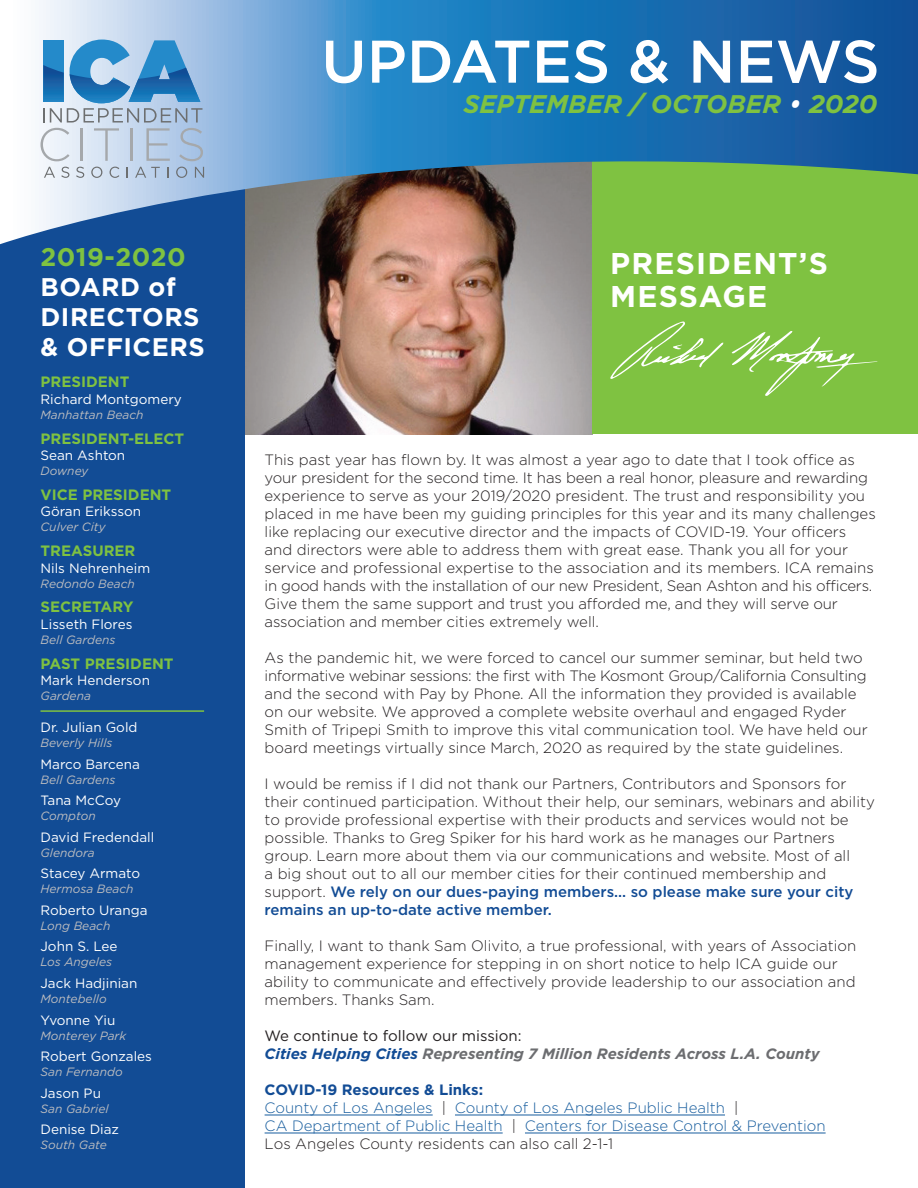
<style>
.page{position:relative;width:918px;height:1188px;background:#fff}
.page>*{position:absolute;margin:0;border:0;box-sizing:border-box;transform-origin:0 0}
.t1{font:500 60px "Gotham HTF";color:#fff}
.t2{font:700 30px/33.6px "Gotham HTF";letter-spacing:.04em;color:#fff}
.t3{font:700 25.5px/30px "Gotham HTF";letter-spacing:.02em;color:#fff}
.t4{font:italic 700 25.5px "Gotham HTF";color:#7fc241}
.t5{font:700 25.5px "Gotham HTF";letter-spacing:.02em;color:#7fc241}
.t6{font:300 15px/18px "Gotham HTF";color:#231f20}
.t7{font:300 15px/18px "Gotham HTF";color:#175d9e}
.t8{font:italic 700 15px/18px "Gotham HTF";color:#6c6d70}
.Name_1{font:700 15px "Gotham HTF";color:#7fc241}
.t9{font:700 15px "Gotham HTF";color:#124c95}
.Name_2{font:13.5px "Gotham HTF";color:#fff}
.Name_3{font:italic 12px "Gotham HTF";color:#bcbdc0}
.s1{color:#fff}
.s2{font-weight:500;color:#124c95}
.s3{font-weight:400;font-style:normal;color:#231f20}
.s4{color:#124c95}
.s5{color:#231f20}
</style>
<div class="page">
<img style="left:245px;top:244px;width:347px;height:190px">
<div style="left:0;top:138px;width:245px;height:1050px;background:#124c95"></div>
<div style="left:592px;top:118px;width:326px;height:316px;background:#7fc241"></div>
<svg style="left:0;top:0;width:918px;height:244px"></svg>
<hr style="left:40px;top:710px;width:164px;height:2px;background:#7fc241">
<hr style="left:265px;top:1115px;width:168px;height:1px;background:#175d9e">
<hr style="left:455px;top:1115px;width:270px;height:1px;background:#175d9e">
<hr style="left:265px;top:1133px;width:238px;height:1px;background:#175d9e">
<hr style="left:525px;top:1133px;width:301px;height:1px;background:#175d9e">
<svg style="left:732px;top:331px;width:145px;height:65px"></svg>
<svg style="left:610px;top:321px;width:113px;height:58px"></svg>
<svg style="left:44px;top:167px;width:11px;height:11px"></svg>
<svg style="left:61px;top:167px;width:8px;height:11px"></svg>
<svg style="left:76px;top:167px;width:8px;height:11px"></svg>
<svg style="left:91px;top:167px;width:11px;height:11px"></svg>
<svg style="left:110px;top:167px;width:9px;height:11px"></svg>
<svg style="left:135px;top:167px;width:25px;height:11px"></svg>
<svg style="left:176px;top:167px;width:11px;height:11px"></svg>
<svg style="left:195px;top:167px;width:9px;height:11px"></svg>
<svg style="left:40px;top:40px;width:163px;height:121px;background:#90b7d8"></svg>
<p class="t5" style="left:40px;top:242px;width:147px">2019-2020</p>
<p class="t3" style="left:40px;top:271px;width:137px">BOARD of</p>
<p class="t3" style="left:40px;top:301px;width:166px">DIRECTORS &amp; OFFICERS</p>
<p class="Name_1" style="left:40px;top:373px;width:90px">PRESIDENT</p>
<p class="Name_2" style="left:40px;top:392px;width:143px">Richard Montgomery</p>
<p class="Name_3" style="left:40px;top:408px;width:105px">Manhattan Beach</p>
<p class="Name_1" style="left:40px;top:430px;width:145px">PRESIDENT-ELECT</p>
<p class="Name_2" style="left:40px;top:448px;width:86px">Sean Ashton</p>
<p class="Name_3" style="left:40px;top:464px;width:49px">Downey</p>
<p class="Name_1" style="left:40px;top:486px;width:132px">VICE PRESIDENT</p>
<p class="Name_2" style="left:40px;top:504px;width:102px">Göran Eriksson</p>
<p class="Name_3" style="left:40px;top:521px;width:67px">Culver City</p>
<p class="Name_1" style="left:40px;top:542px;width:96px">TREASURER</p>
<p class="Name_2" style="left:40px;top:560px;width:111px">Nils Nehrenheim</p>
<p class="Name_3" style="left:40px;top:577px;width:96px">Redondo Beach</p>
<p class="Name_1" style="left:40px;top:598px;width:95px">SECRETARY</p>
<p class="Name_2" style="left:40px;top:617px;width:94px">Lisseth Flores</p>
<p class="Name_3" style="left:40px;top:633px;width:77px">Bell Gardens</p>
<p class="Name_1" style="left:40px;top:655px;width:135px">PAST PRESIDENT</p>
<p class="Name_2" style="left:40px;top:673px;width:111px">Mark Henderson</p>
<p class="Name_3" style="left:40px;top:689px;width:52px">Gardena</p>
<p class="Name_2" style="left:40px;top:720px;width:99px">Dr. Julian Gold</p>
<p class="Name_3" style="left:40px;top:737px;width:74px">Beverly Hills</p>
<p class="Name_2" style="left:40px;top:757px;width:101px">Marco Barcena</p>
<p class="Name_3" style="left:40px;top:773px;width:77px">Bell Gardens</p>
<p class="Name_2" style="left:40px;top:793px;width:82px">Tana McCoy</p>
<p class="Name_3" style="left:40px;top:810px;width:57px">Compton</p>
<p class="Name_2" style="left:40px;top:830px;width:115px">David Fredendall</p>
<p class="Name_3" style="left:40px;top:846px;width:56px">Glendora</p>
<p class="Name_2" style="left:40px;top:866px;width:101px">Stacey Armato</p>
<p class="Name_3" style="left:40px;top:883px;width:95px">Hermosa Beach</p>
<p class="Name_2" style="left:40px;top:903px;width:109px">Roberto Uranga</p>
<p class="Name_3" style="left:40px;top:919px;width:71px">Long Beach</p>
<p class="Name_2" style="left:40px;top:939px;width:79px">John S. Lee</p>
<p class="Name_3" style="left:40px;top:956px;width:73px">Los Angeles</p>
<p class="Name_2" style="left:40px;top:976px;width:98px">Jack Hadjinian</p>
<p class="Name_3" style="left:40px;top:992px;width:68px">Montebello</p>
<p class="Name_2" style="left:40px;top:1012px;width:77px">Yvonne Yiu</p>
<p class="Name_3" style="left:40px;top:1029px;width:87px">Monterey Park</p>
<p class="Name_2" style="left:40px;top:1049px;width:113px">Robert Gonzales</p>
<p class="Name_3" style="left:40px;top:1065px;width:84px">San Fernando</p>
<p class="Name_2" style="left:40px;top:1085px;width:62px">Jason Pu</p>
<p class="Name_3" style="left:40px;top:1102px;width:70px">San Gabriel</p>
<p class="Name_2" style="left:40px;top:1122px;width:80px">Denise Diaz</p>
<p class="Name_3" style="left:40px;top:1138px;width:68px">South Gate</p>
<p class="t1" style="left:321px;top:27px;width:560px">UPDATES &amp; NEWS</p>
<p class="t4" style="left:463px;top:90px;width:416px">SEPTEMBER / OCTOBER <span class="s1">•</span> 2020</p>
<p class="t2" style="left:610px;top:246px;width:219px">PRESIDENT’S<br>MESSAGE</p>
<p class="t6" style="left:265px;top:451px;width:613px">This past year has flown by. It was almost a year ago to date that I took office as your president for the second time. It has been a real honor, pleasure and rewarding experience to serve as your 2019/2020 president. The trust and responsibility you placed in me have been my guiding principles for this year and its many challenges like replacing our executive director and the impacts of COVID-19. Your officers and directors were able to address them with great ease. Thank you all for your service and professional expertise to the association and its members. ICA remains in good hands with the installation of our new President, Sean Ashton and his officers.<br>Give them the same support and trust you afforded me, and they will serve our association and member cities extremely well.</p>
<p class="t6" style="left:265px;top:649px;width:605px">As the pandemic hit, we were forced to cancel our summer seminar, but held two informative webinar sessions: the first with The Kosmont Group/California Consulting and the second with Pay by Phone. All the information they provided is available on our website. We approved a complete website overhaul and engaged Ryder Smith of Tripepi Smith to improve this vital communication tool. We have held our board meetings virtually since March, 2020 as required by the state guidelines.</p>
<p class="t6" style="left:265px;top:775px;width:612px">I would be remiss if I did not thank our Partners, Contributors and Sponsors for their continued participation. Without their help, our seminars, webinars and ability to provide professional expertise with their products and services would not be possible. Thanks to Greg Spiker for his hard work as he manages our Partners group. Learn more about them via our communications and website. Most of all<br>a big shout out to all our member cities for their continued membership and support. <span class="s2">We rely on our dues-paying members... so please make sure your city remains an up-to-date active member.</span></p>
<p class="t6" style="left:265px;top:937px;width:593px">Finally, I want to thank Sam Olivito, a true professional, with years of Association management experience for stepping in on short notice to help ICA guide our ability to communicate and effectively provide leadership to our association and members. Thanks Sam.</p>
<p class="t8" style="left:265px;top:1027px;width:557px"><span class="s3">We continue to follow our mission:<br></span><span class="s4">Cities Helping Cities</span> Representing 7 Million Residents Across L.A. County</p>
<p class="t9" style="left:265px;top:1081px;width:220px">COVID-19 Resources &amp; Links:</p>
<p class="t7" style="left:265px;top:1099px;width:563px">County of Los Angeles <span class="s5">|</span> County of Los Angeles Public Health <span class="s5">|<br></span>CA Department of Public Health <span class="s5">|</span> Centers for Disease Control &amp; Prevention</p>
<p class="t6" style="left:265px;top:1135px;width:350px">Los Angeles County residents can also call 2-1-1</p>
</div>
